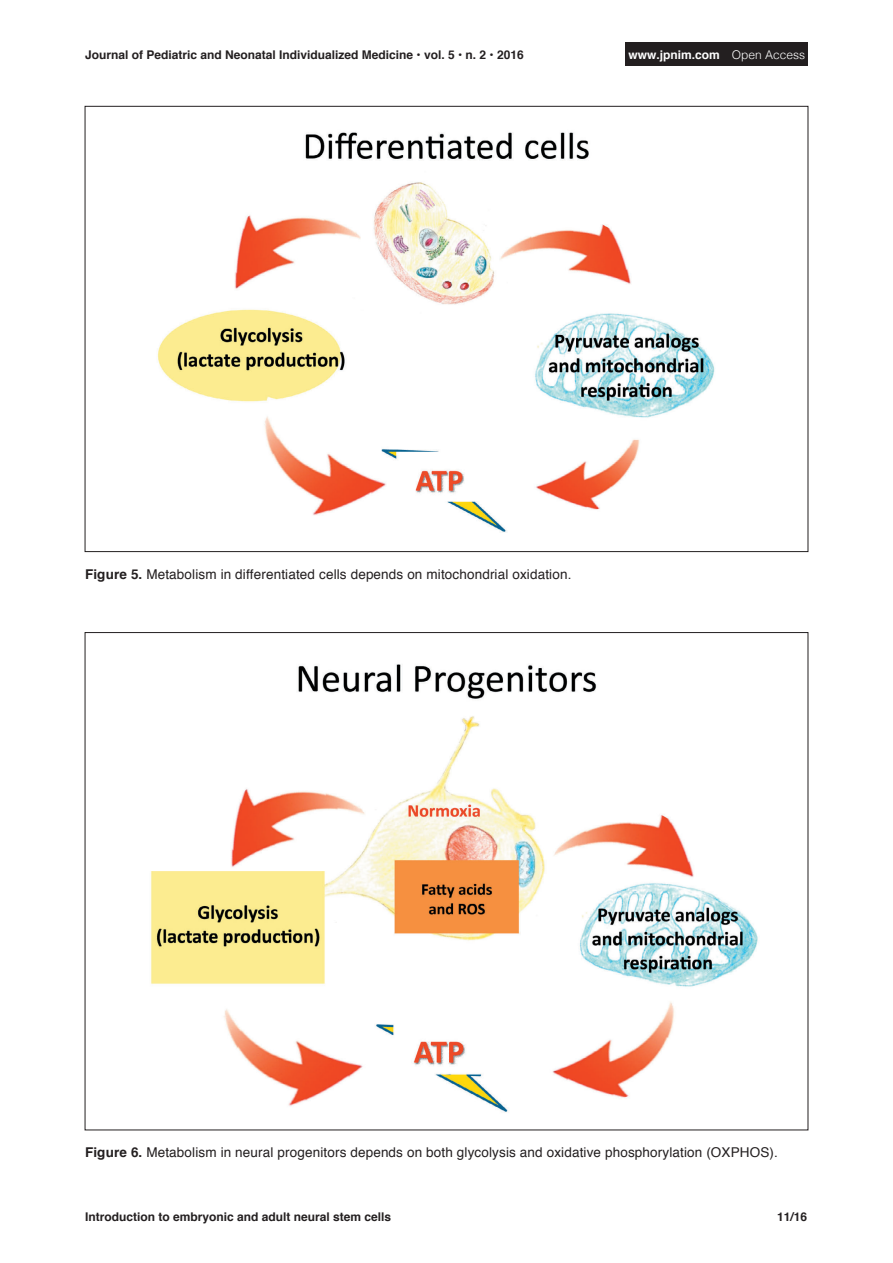
<style>
.page{position:relative;width:893px;height:1263px;background:#fff}
.page>*{position:absolute;margin:0;border:0;box-sizing:border-box;transform-origin:0 0}
.t1{font:13.5px "Helvetica";letter-spacing:.01em;color:#231f20}
.Footer_Left{font:700 12px "Helvetica";color:#231f20}
.t2{font:700 12px "Helvetica";color:#fff}
.s1{font-weight:300}
.s2{font-weight:700}
</style>
<div class="page">
<div style="left:626px;top:43px;width:182px;height:23px;background:#231f20"></div>
<img style="left:157px;top:132px;width:558px;height:400px">
<img style="left:151px;top:664px;width:607px;height:449px">
<p class="Footer_Left" style="left:85px;top:45px;width:440px">Journal of Pediatric and Neonatal Individualized Medicine • vol. 5 • n. 2 • 2016</p>
<p class="t2" style="left:629px;top:45px;width:178px">www.jpnim.com <span class="s1">Open Access</span></p>
<p class="t1" style="left:85px;top:564px;width:488px"><span class="s2">Figure 5.</span> Metabolism in differentiated cells depends on mitochondrial oxidation.</p>
<p class="t1" style="left:85px;top:1141px;width:694px"><span class="s2">Figure 6.</span> Metabolism in neural progenitors depends on both glycolysis and oxidative phosphorylation (OXPHOS).</p>
<p class="Footer_Left" style="left:85px;top:1207px;width:308px">Introduction to embryonic and adult neural stem cells</p>
<p class="Footer_Left" style="left:777px;top:1207px;width:32px">11/16</p>
</div>
